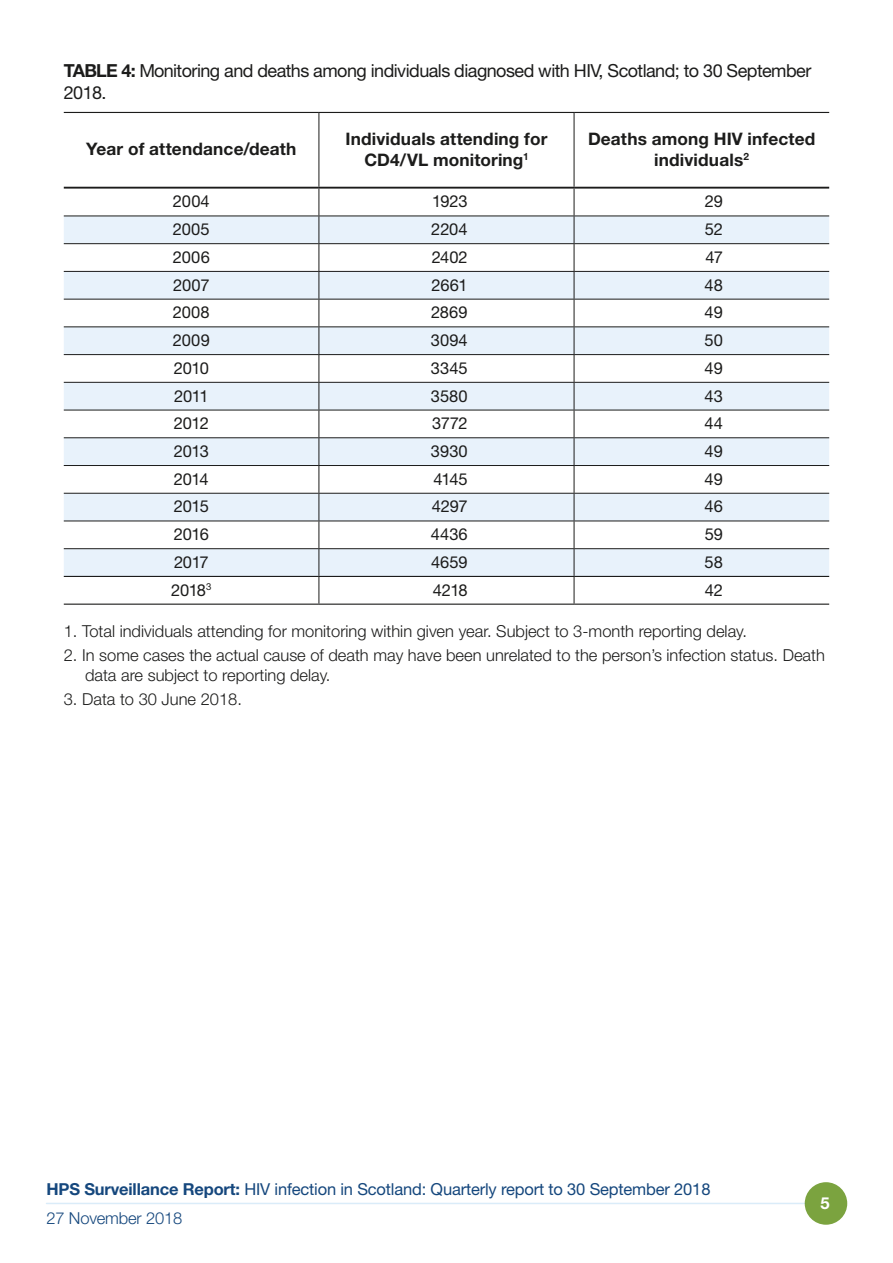
<style>
.page{position:relative;width:893px;height:1263px;background:#fff}
.page>*{position:absolute;margin:0;border:0;box-sizing:border-box;transform-origin:0 0}
.Fig_table_caption{font:18px/22.5px "Helvetica Neue LT Std";letter-spacing:-.03em;color:#1c1c1b}
.Table_-_heading{font:700 17.25px/20.7px "Helvetica Neue LT Std";letter-spacing:.01em;color:#1c1c1b;text-align:center}
.Fig_table_note{font:300 16.5px/19.8px "Helvetica Neue LT Std";color:#1c1c1b}
.Table_-_body_text{font:16.5px "Helvetica Neue LT Std";letter-spacing:-.01em;color:#1c1c1b}
.t1{font:16.5px/28.3px "Helvetica Neue LT Std";letter-spacing:-.01em;color:#15477d}
.t2{font:700 16.5px "Helvetica Neue LT Std";color:#fff}
.s1{font-weight:700}
.s2{font-weight:300}
</style>
<div class="page">
<hr style="left:46px;top:1203px;width:759px;height:1px;background:#daecf9">
<div style="left:805px;top:1182px;width:42px;height:43px;background:#7ba33f;border-radius:50%"></div>
<svg style="left:64px;top:113px;width:765px;height:74px"></svg>
<svg style="left:64px;top:217px;width:765px;height:359px;fill:#e8f2fb"></svg>
<hr style="left:574px;top:113px;width:1px;height:74px;background:#1c1c1b">
<hr style="left:64px;top:216px;width:255px;height:1px;background:#1c1c1b">
<hr style="left:319px;top:216px;width:255px;height:1px;background:#1c1c1b">
<hr style="left:574px;top:216px;width:255px;height:1px;background:#1c1c1b">
<hr style="left:64px;top:243px;width:255px;height:1px;background:#1c1c1b">
<hr style="left:319px;top:243px;width:255px;height:1px;background:#1c1c1b">
<hr style="left:574px;top:243px;width:255px;height:1px;background:#1c1c1b">
<hr style="left:64px;top:271px;width:255px;height:1px;background:#1c1c1b">
<hr style="left:319px;top:271px;width:255px;height:1px;background:#1c1c1b">
<hr style="left:574px;top:271px;width:255px;height:1px;background:#1c1c1b">
<hr style="left:64px;top:299px;width:255px;height:1px;background:#1c1c1b">
<hr style="left:319px;top:299px;width:255px;height:1px;background:#1c1c1b">
<hr style="left:574px;top:299px;width:255px;height:1px;background:#1c1c1b">
<hr style="left:64px;top:326px;width:255px;height:1px;background:#1c1c1b">
<hr style="left:319px;top:326px;width:255px;height:1px;background:#1c1c1b">
<hr style="left:574px;top:326px;width:255px;height:1px;background:#1c1c1b">
<hr style="left:64px;top:354px;width:255px;height:1px;background:#1c1c1b">
<hr style="left:319px;top:354px;width:255px;height:1px;background:#1c1c1b">
<hr style="left:574px;top:354px;width:255px;height:1px;background:#1c1c1b">
<hr style="left:64px;top:382px;width:255px;height:1px;background:#1c1c1b">
<hr style="left:319px;top:382px;width:255px;height:1px;background:#1c1c1b">
<hr style="left:574px;top:382px;width:255px;height:1px;background:#1c1c1b">
<hr style="left:64px;top:410px;width:255px;height:1px;background:#1c1c1b">
<hr style="left:319px;top:410px;width:255px;height:1px;background:#1c1c1b">
<hr style="left:574px;top:410px;width:255px;height:1px;background:#1c1c1b">
<hr style="left:64px;top:437px;width:255px;height:1px;background:#1c1c1b">
<hr style="left:319px;top:437px;width:255px;height:1px;background:#1c1c1b">
<hr style="left:574px;top:437px;width:255px;height:1px;background:#1c1c1b">
<hr style="left:64px;top:465px;width:255px;height:1px;background:#1c1c1b">
<hr style="left:319px;top:465px;width:255px;height:1px;background:#1c1c1b">
<hr style="left:574px;top:465px;width:255px;height:1px;background:#1c1c1b">
<hr style="left:64px;top:493px;width:255px;height:1px;background:#1c1c1b">
<hr style="left:319px;top:493px;width:255px;height:1px;background:#1c1c1b">
<hr style="left:574px;top:493px;width:255px;height:1px;background:#1c1c1b">
<hr style="left:64px;top:521px;width:255px;height:1px;background:#1c1c1b">
<hr style="left:319px;top:521px;width:255px;height:1px;background:#1c1c1b">
<hr style="left:574px;top:521px;width:255px;height:1px;background:#1c1c1b">
<svg style="left:574px;top:189px;width:1px;height:415px"></svg>
<hr style="left:319px;top:113px;width:1px;height:74px;background:#1c1c1b">
<svg style="left:319px;top:189px;width:1px;height:415px"></svg>
<hr style="left:64px;top:112px;width:255px;height:1px;background:#1c1c1b">
<hr style="left:319px;top:112px;width:255px;height:1px;background:#1c1c1b">
<hr style="left:574px;top:112px;width:255px;height:1px;background:#1c1c1b">
<hr style="left:64px;top:576px;width:255px;height:1px;background:#1c1c1b">
<hr style="left:319px;top:576px;width:255px;height:1px;background:#1c1c1b">
<hr style="left:574px;top:576px;width:255px;height:1px;background:#1c1c1b">
<hr style="left:64px;top:604px;width:255px;height:1px;background:#1c1c1b">
<hr style="left:319px;top:604px;width:255px;height:1px;background:#1c1c1b">
<hr style="left:574px;top:604px;width:255px;height:1px;background:#1c1c1b">
<hr style="left:64px;top:187px;width:255px;height:2px;background:#1c1c1b">
<hr style="left:319px;top:187px;width:255px;height:2px;background:#1c1c1b">
<hr style="left:574px;top:187px;width:255px;height:2px;background:#1c1c1b">
<hr style="left:64px;top:548px;width:255px;height:1px;background:#1c1c1b">
<hr style="left:319px;top:548px;width:255px;height:1px;background:#1c1c1b">
<hr style="left:574px;top:548px;width:255px;height:1px;background:#1c1c1b">
<p class="Fig_table_caption" style="left:64px;top:59px;width:749px"><span class="s1">TABLE 4:</span> Monitoring and deaths among individuals diagnosed with HIV, Scotland; to 30 September<br>2018.</p>
<p class="Table_-_heading" style="left:86px;top:138px;width:212px">Year of attendance/death</p>
<p class="Table_-_heading" style="left:346px;top:128px;width:203px">Individuals attending for<br>CD4/VL monitoring<sup>1</sup></p>
<p class="Table_-_heading" style="left:588px;top:128px;width:229px">Deaths among HIV infected individuals<sup>2</sup></p>
<p class="Table_-_body_text" style="left:173px;top:192px;width:38px">2004</p>
<p class="Table_-_body_text" style="left:432px;top:192px;width:37px">1923</p>
<p class="Table_-_body_text" style="left:705px;top:192px;width:20px">29</p>
<p class="Table_-_body_text" style="left:173px;top:219px;width:38px">2005</p>
<p class="Table_-_body_text" style="left:431px;top:219px;width:38px">2204</p>
<p class="Table_-_body_text" style="left:705px;top:219px;width:20px">52</p>
<p class="Table_-_body_text" style="left:173px;top:247px;width:39px">2006</p>
<p class="Table_-_body_text" style="left:432px;top:247px;width:37px">2402</p>
<p class="Table_-_body_text" style="left:705px;top:247px;width:19px">47</p>
<p class="Table_-_body_text" style="left:173px;top:275px;width:38px">2007</p>
<p class="Table_-_body_text" style="left:432px;top:275px;width:38px">2661</p>
<p class="Table_-_body_text" style="left:704px;top:275px;width:20px">48</p>
<p class="Table_-_body_text" style="left:173px;top:303px;width:38px">2008</p>
<p class="Table_-_body_text" style="left:431px;top:303px;width:38px">2869</p>
<p class="Table_-_body_text" style="left:705px;top:303px;width:20px">49</p>
<p class="Table_-_body_text" style="left:173px;top:330px;width:38px">2009</p>
<p class="Table_-_body_text" style="left:431px;top:330px;width:38px">3094</p>
<p class="Table_-_body_text" style="left:705px;top:330px;width:20px">50</p>
<p class="Table_-_body_text" style="left:174px;top:358px;width:37px">2010</p>
<p class="Table_-_body_text" style="left:431px;top:358px;width:38px">3345</p>
<p class="Table_-_body_text" style="left:705px;top:358px;width:20px">49</p>
<p class="Table_-_body_text" style="left:174px;top:386px;width:36px">2011</p>
<p class="Table_-_body_text" style="left:431px;top:386px;width:38px">3580</p>
<p class="Table_-_body_text" style="left:704px;top:386px;width:20px">43</p>
<p class="Table_-_body_text" style="left:174px;top:414px;width:37px">2012</p>
<p class="Table_-_body_text" style="left:432px;top:414px;width:37px">3772</p>
<p class="Table_-_body_text" style="left:704px;top:414px;width:20px">44</p>
<p class="Table_-_body_text" style="left:174px;top:441px;width:37px">2013</p>
<p class="Table_-_body_text" style="left:431px;top:441px;width:38px">3930</p>
<p class="Table_-_body_text" style="left:705px;top:441px;width:20px">49</p>
<p class="Table_-_body_text" style="left:174px;top:469px;width:36px">2014</p>
<p class="Table_-_body_text" style="left:433px;top:469px;width:36px">4145</p>
<p class="Table_-_body_text" style="left:705px;top:469px;width:20px">49</p>
<p class="Table_-_body_text" style="left:174px;top:497px;width:37px">2015</p>
<p class="Table_-_body_text" style="left:432px;top:497px;width:37px">4297</p>
<p class="Table_-_body_text" style="left:704px;top:497px;width:20px">46</p>
<p class="Table_-_body_text" style="left:174px;top:524px;width:37px">2016</p>
<p class="Table_-_body_text" style="left:431px;top:524px;width:38px">4436</p>
<p class="Table_-_body_text" style="left:705px;top:524px;width:20px">59</p>
<p class="Table_-_body_text" style="left:174px;top:552px;width:36px">2017</p>
<p class="Table_-_body_text" style="left:431px;top:552px;width:38px">4659</p>
<p class="Table_-_body_text" style="left:705px;top:552px;width:20px">58</p>
<p class="Table_-_body_text" style="left:171px;top:580px;width:42px">2018<sup>3</sup></p>
<p class="Table_-_body_text" style="left:433px;top:580px;width:36px">4218</p>
<p class="Table_-_body_text" style="left:705px;top:580px;width:20px">42</p>
<p class="Fig_table_note" style="left:64px;top:621px;width:685px">1. Total individuals attending for monitoring within given year. Subject to 3-month reporting delay.</p>
<p class="Fig_table_note" style="left:85px;top:645px;width:741px;text-indent:-21px">2. In some cases the actual cause of death may have been unrelated to the person’s infection status. Death data are subject to reporting delay.</p>
<p class="Fig_table_note" style="left:64px;top:689px;width:180px">3. Data to 30 June 2018.</p>
<p class="t1" style="left:46px;top:1175px;width:665px"><span class="s1">HPS Surveillance Report:</span> HIV infection in Scotland: Quarterly report to 30 September 2018<br><span class="s2">27 November 2018</span></p>
<p class="t2" style="left:820px;top:1193px;width:11px">5</p>
</div>
